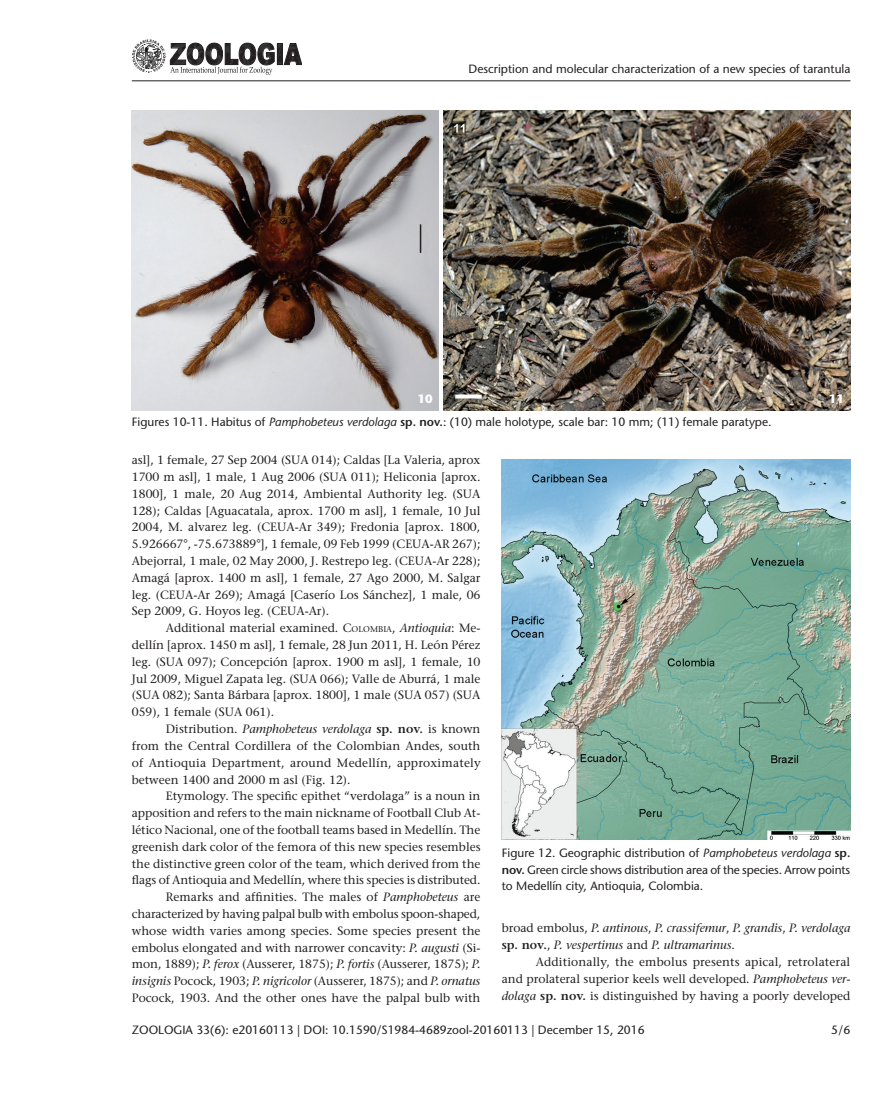
<style>
.page{position:relative;width:893px;height:1106px;background:#fff}
.page>*{position:absolute;margin:0;border:0;box-sizing:border-box;transform-origin:0 0}
._6_Corpo_do_texto{font:12px/16.8px "Stone Serif";color:#231f20;text-align:justify}
._14_Legendas{font:12px/16.8px "Stone Sans";color:#231f20;text-align:justify}
._6_Corpo_do_texto-2{font:italic 12px/16.8px "Stone Serif";color:#231f20}
._18_Figure_number{font:700 12px "Stone Sans";color:#fff}
.s1{font-style:italic}
.s2{font-weight:600}
.s3{font-style:inherit}
.s4{font-size:8.4px}
.s5{font-style:normal}
.s6{font-weight:600;font-style:normal}
</style>
<div class="page">
<hr style="left:132px;top:80px;width:718px;height:1px;background:#231f20">
<svg style="left:132px;top:39px;width:170px;height:36px"></svg>
<img style="left:132px;top:111px;width:306px;height:300px">
<img style="left:443px;top:111px;width:407px;height:300px">
<img style="left:502px;top:459px;width:348px;height:380px">
<svg style="left:420px;top:224px;width:1px;height:29px"></svg>
<p class="_14_Legendas" style="left:469px;top:60px;width:383px">Description and molecular characterization of a new species of tarantula</p>
<p class="_18_Figure_number" style="left:418px;top:391px;width:17px">10</p>
<p class="_18_Figure_number" style="left:829px;top:391px;width:17px">11</p>
<p class="_14_Legendas" style="left:132px;top:413px;width:641px">Figures 10-11. Habitus of <span class="s1">Pamphobeteus verdolaga</span> <span class="s2">sp. nov.</span>: (10) male holotype, scale bar: 10 mm; (11) female paratype.</p>
<p class="_6_Corpo_do_texto" style="left:132px;top:451px;width:350px">asl], 1 female, 27 Sep 2004 (SUA 014); Caldas [La Valeria, aprox 1700 m asl], 1 male, 1 Aug 2006 (SUA 011); Heliconia [aprox.<br>1800], 1 male, 20 Aug 2014, Ambiental Authority leg. (SUA 128); Caldas [Aguacatala, aprox. 1700 m asl], 1 female, 10 Jul 2004, M. alvarez leg. (CEUA-Ar 349); Fredonia [aprox. 1800, 5.926667°, -75.673889°], 1 female, 09 Feb 1999 (CEUA-AR 267); Abejorral, 1 male, 02 May 2000, J. Restrepo leg. (CEUA-Ar 228); Amagá [aprox. 1400 m asl], 1 female, 27 Ago 2000, M. Salgar leg. (CEUA-Ar 269); Amagá [Caserío Los Sánchez], 1 male, 06<br>Sep 2009, G. Hoyos leg. (CEUA-Ar).</p>
<p class="_6_Corpo_do_texto" style="left:132px;top:619px;width:350px;text-indent:34px">Additional material examined. <span class="s3">C</span><span class="s4">OLOMBIA</span>, <span class="s1">Antioquia</span>: Me&shy;dellín [aprox. 1450 m asl], 1 female, 28 Jun 2011, H. León Pérez leg. (SUA 097); Concepción [aprox. 1900 m asl], 1 female, 10<br>Jul 2009, Miguel Zapata leg. (SUA 066); Valle de Aburrá, 1 male (SUA 082); Santa Bárbara [aprox. 1800], 1 male (SUA 057) (SUA 059), 1 female (SUA 061).</p>
<p class="_6_Corpo_do_texto" style="left:132px;top:720px;width:350px;text-indent:34px">Distribution. <span class="s1">Pamphobeteus verdolaga</span> <span class="s2">sp. nov.</span> is known from the Central Cordillera of the Colombian Andes, south of Antioquia Department, around Medellín, approximately between 1400 and 2000 m asl (Fig. 12).</p>
<p class="_6_Corpo_do_texto" style="left:132px;top:787px;width:350px;text-indent:34px">Etymology. The specific epithet “verdolaga” is a noun in apposition and refers to the main nickname of Football Club At&shy;lético Nacional, one of the football teams based in Medellín. The greenish dark color of the femora of this new species resembles the distinctive green color of the team, which derived from the flags of Antioquia and Medellín, where this species is distributed.</p>
<p class="_6_Corpo_do_texto" style="left:132px;top:888px;width:350px;text-indent:34px">Remarks and affinities. The males of <span class="s1">Pamphobeteus</span> are characterized by having palpal bulb with embolus spoon-shaped, whose width varies among species. Some species present the embolus elongated and with narrower concavity: <span class="s1">P. augusti</span> (Si&shy;mon, 1889); <span class="s1">P. ferox</span> (Ausserer, 1875); <span class="s1">P. fortis</span> (Ausserer, 1875); <span class="s1">P. insignis</span> Pocock, 1903; <span class="s1">P. nigricolor</span> (Ausserer, 1875); and <span class="s1">P. ornatus </span>Pocock, 1903. And the other ones have the palpal bulb with</p>
<p class="_14_Legendas" style="left:502px;top:844px;width:350px">Figure 12. Geographic distribution of <span class="s1">Pamphobeteus verdolaga</span> <span class="s2">sp. nov.</span> Green circle shows distribution area of the species. Arrow points to Medellín city, Antioquia, Colombia.</p>
<p class="_6_Corpo_do_texto-2" style="left:502px;top:920px;width:350px"><span class="s5">broad embolus,</span> P. antinous<span class="s5">,</span> P. crassifemur<span class="s5">,</span> P. grandis<span class="s5">,</span> P. verdolaga <span class="s6">sp. nov.</span><span class="s5">,</span> P. vespertinus <span class="s5">and</span> P. ultramarinus<span class="s5">.</span></p>
<p class="_6_Corpo_do_texto" style="left:502px;top:953px;width:350px;text-indent:34px">Additionally, the embolus presents apical, retrolateral and prolateral superior keels well developed. <span class="s1">Pamphobeteus ver&shy;dolaga</span> <span class="s2">sp. nov.</span> is distinguished by having a poorly developed</p>
<p class="_14_Legendas" style="left:132px;top:1021px;width:514px">ZOOLOGIA 33(6): e20160113 | DOI: 10.1590/S1984-4689zool-20160113 | December 15, 2016</p>
<p class="_14_Legendas" style="left:831px;top:1021px;width:21px">5/6</p>
</div>
